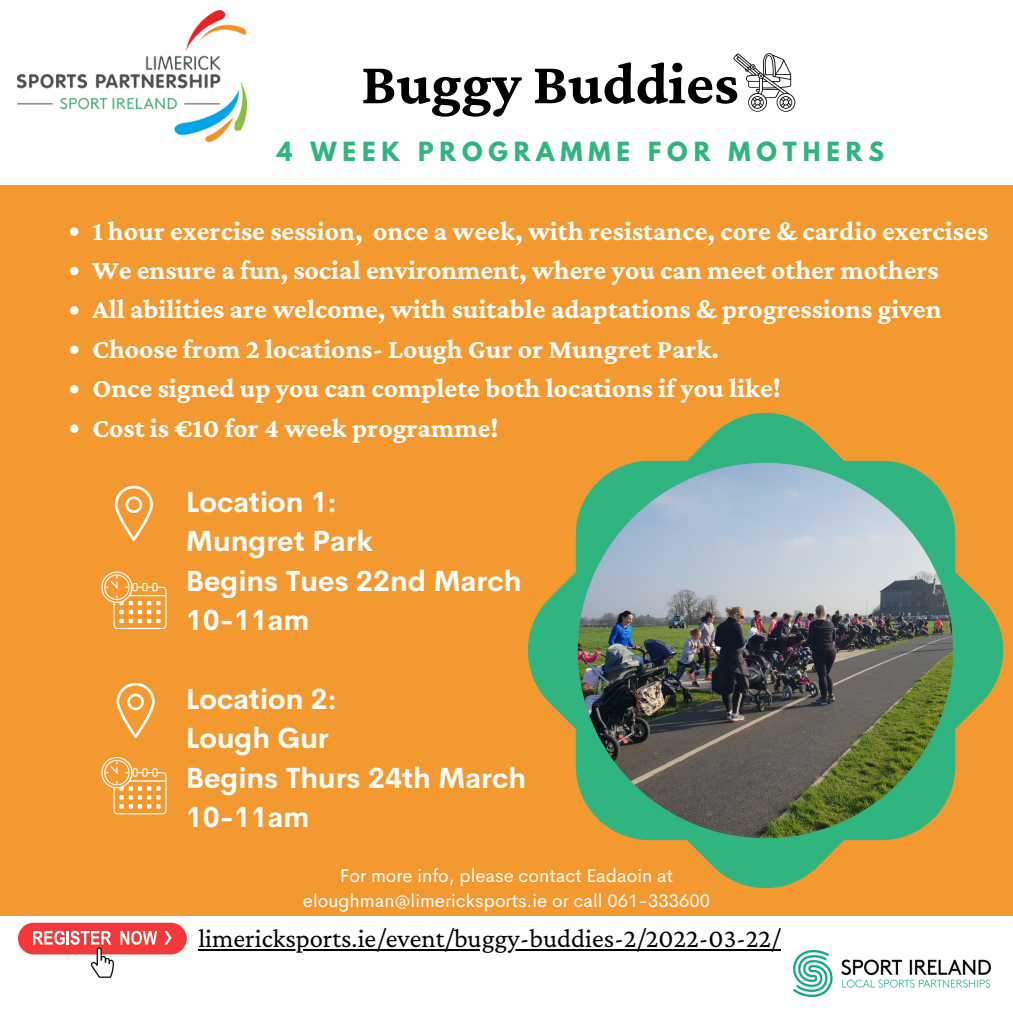
<style>
.page{position:relative;width:1013px;height:1013px;background:#fff}
.page>*{position:absolute;margin:0;border:0;box-sizing:border-box;transform-origin:0 0}
.t1{font:700 60.12px "Crimson Pro";color:#000}
.t2{font:700 28.5px "Cerebri Sans";color:#fff}
.t3{font:700 27.5px "Crimson Pro";color:#fff}
.t4{font:26.5px "Crimson Pro";color:#000}
.t5{font:700 23.38px "League Spartan";letter-spacing:.25em;color:#31b580}
.t6{font:18.38px/25.2px "Cerebri Sans";color:#fff;text-align:center}
</style>
<div class="page">
<div style="left:0;top:0;width:1012px;height:1012px;background:#f49930"></div>
<div style="left:0;top:0;width:1012px;height:185px;background:#fff"></div>
<div style="left:0;top:916px;width:1012px;height:96px;background:#fff"></div>
<img style="left:18px;top:10px;width:229px;height:132px">
<img style="left:793px;top:950px;width:197px;height:46px">
<svg style="left:115px;top:486px;width:38px;height:55px"></svg>
<svg style="left:116px;top:683px;width:39px;height:55px"></svg>
<svg style="left:101px;top:571px;width:66px;height:58px"></svg>
<svg style="left:101px;top:757px;width:66px;height:57px"></svg>
<svg style="left:527px;top:412px;width:477px;height:477px"></svg>
<img style="left:578px;top:463px;width:375px;height:375px;border-radius:50%">
<svg style="left:733px;top:53px;width:62px;height:59px"></svg>
<div style="left:18px;top:922px;width:169px;height:32px;background:#f23838;border-radius:16px"></div>
<svg style="left:33px;top:930px;width:81px;height:47px"></svg>
<svg style="left:120px;top:930px;width:37px;height:14px"></svg>
<svg style="left:164px;top:931px;width:8px;height:13px"></svg>
<svg style="left:70px;top:227px;width:8px;height:9px"></svg>
<svg style="left:70px;top:267px;width:8px;height:8px"></svg>
<svg style="left:70px;top:306px;width:8px;height:9px"></svg>
<svg style="left:70px;top:345px;width:8px;height:9px"></svg>
<svg style="left:70px;top:385px;width:8px;height:8px"></svg>
<svg style="left:70px;top:424px;width:8px;height:9px"></svg>
<hr style="left:198px;top:948px;width:582px;height:2px;background:#000">
<p class="t1" style="left:361px;top:49px;width:379px">Buggy Buddies</p>
<p class="t5" style="left:277px;top:140px;width:609px">4 WEEK PROGRAMME FOR MOTHERS</p>
<p class="t3" style="left:92px;top:215px;width:897px">1 hour exercise session, once a week, with resistance, core &amp; cardio exercises</p>
<p class="t3" style="left:92px;top:254px;width:848px">We ensure a fun, social environment, where you can meet other mothers</p>
<p class="t3" style="left:92px;top:294px;width:850px">All abilities are welcome, with suitable adaptations &amp; progressions given</p>
<p class="t3" style="left:92px;top:333px;width:628px">Choose from 2 locations- Lough Gur or Mungret Park.</p>
<p class="t3" style="left:92px;top:372px;width:690px">Once signed up you can complete both locations if you like!</p>
<p class="t3" style="left:92px;top:412px;width:407px">Cost is €10 for 4 week programme!</p>
<p class="t2" style="left:186px;top:483px;width:152px">Location 1:</p>
<p class="t2" style="left:186px;top:523px;width:188px">Mungret Park</p>
<p class="t2" style="left:186px;top:562px;width:337px">Begins Tues 22nd March</p>
<p class="t2" style="left:186px;top:601px;width:125px">10-11am</p>
<p class="t2" style="left:186px;top:680px;width:152px">Location 2:</p>
<p class="t2" style="left:186px;top:719px;width:144px">Lough Gur</p>
<p class="t2" style="left:186px;top:759px;width:342px">Begins Thurs 24th March</p>
<p class="t2" style="left:186px;top:798px;width:125px">10-11am</p>
<p class="t6" style="left:303px;top:862px;width:408px">For more info, please contact Eadaoin at eloughman@limericksports.ie or call 061-333600</p>
<p class="t4" style="left:198px;top:923px;width:584px">limericksports.ie/event/buggy-buddies-2/2022-03-22/</p>
</div>
